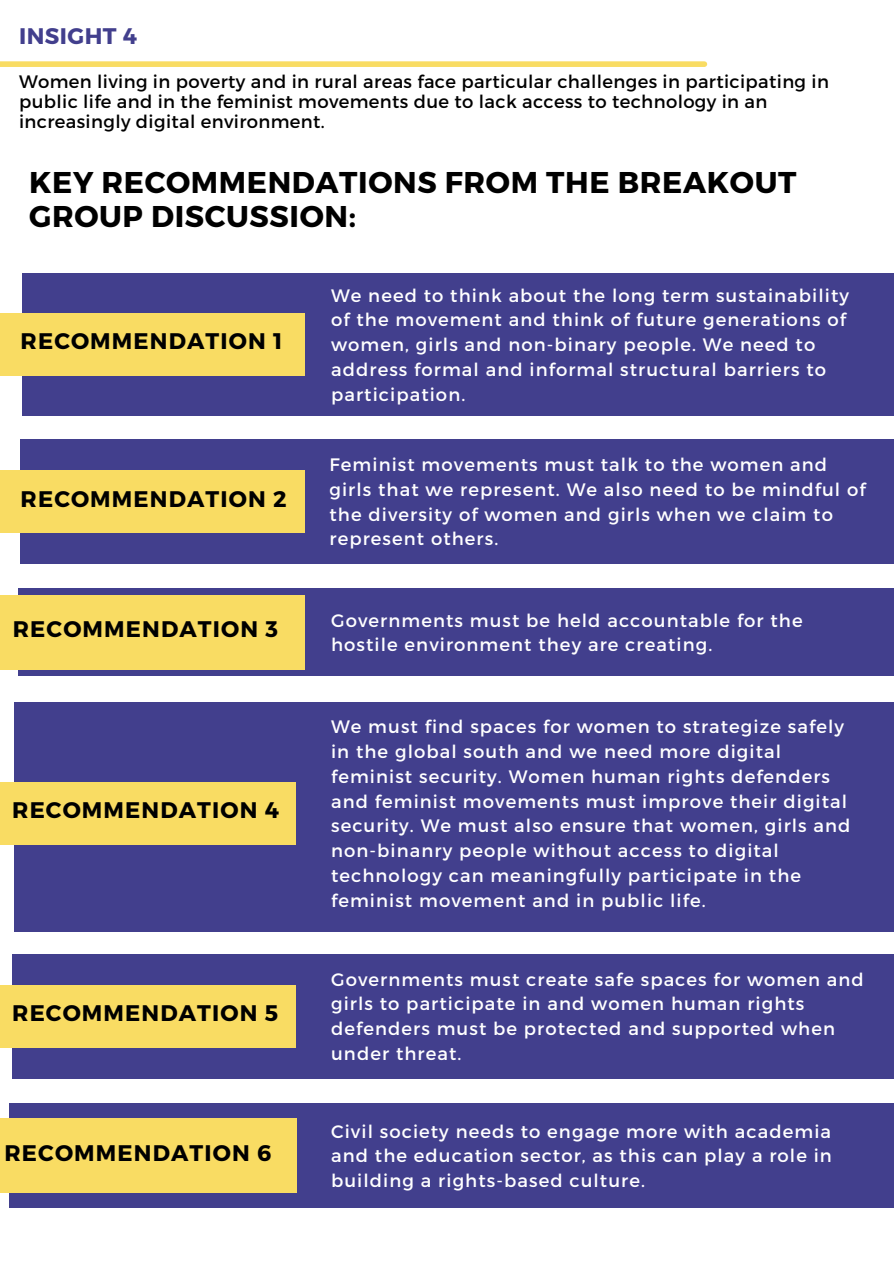
<style>
.page{position:relative;width:894px;height:1264px;background:#fff}
.page>*{position:absolute;margin:0;border:0;box-sizing:border-box;transform-origin:0 0}
.t1{font:700 30px "Montserrat";letter-spacing:.02em;color:#000}
.t2{font:700 22.5px "Montserrat";letter-spacing:.05em;color:#000}
.t3{font:700 22.5px "Montserrat";letter-spacing:.02em;color:#423f8d}
.t4{font:18px/24.8px "Montserrat";letter-spacing:.06em;color:#fff}
.t5{font:18px/20.2px "Montserrat";letter-spacing:.02em;color:#000}
</style>
<div class="page">
<div style="left:22px;top:273px;width:871px;height:143px;background:#423f8d"></div>
<div style="left:21px;top:439px;width:872px;height:124px;background:#423f8d"></div>
<div style="left:18px;top:588px;width:875px;height:88px;background:#423f8d"></div>
<div style="left:0;top:313px;width:304px;height:63px;background:#f9dc63"></div>
<div style="left:0;top:470px;width:304px;height:63px;background:#f9dc63"></div>
<div style="left:0;top:595px;width:305px;height:74px;background:#f9dc63"></div>
<div style="left:0;top:61px;width:704px;height:6px;background:#f9dc63"></div>
<div style="left:14px;top:702px;width:879px;height:229px;background:#423f8d"></div>
<div style="left:0;top:781px;width:296px;height:63px;background:#f9dc63"></div>
<div style="left:12px;top:954px;width:881px;height:124px;background:#423f8d"></div>
<div style="left:9px;top:1103px;width:884px;height:105px;background:#423f8d"></div>
<div style="left:0;top:985px;width:296px;height:63px;background:#f9dc63"></div>
<div style="left:0;top:1118px;width:296px;height:74px;background:#f9dc63"></div>
<p class="t3" style="left:19px;top:22px;width:119px">INSIGHT 4</p>
<p class="t5" style="left:19px;top:70px;width:811px">Women living in poverty and in rural areas face particular challenges in participating in public life and in the feminist movements due to lack access to technology in an increasingly digital environment.</p>
<p class="t1" style="left:29px;top:162px;width:768px">KEY RECOMMENDATIONS FROM THE BREAKOUT</p>
<p class="t1" style="left:29px;top:196px;width:328px">GROUP DISCUSSION:</p>
<p class="t2" style="left:21px;top:326px;width:263px">RECOMMENDATION 1</p>
<p class="t2" style="left:21px;top:484px;width:268px">RECOMMENDATION 2</p>
<p class="t2" style="left:13px;top:614px;width:267px">RECOMMENDATION 3</p>
<p class="t2" style="left:12px;top:795px;width:268px">RECOMMENDATION 4</p>
<p class="t2" style="left:12px;top:998px;width:267px">RECOMMENDATION 5</p>
<p class="t2" style="left:5px;top:1138px;width:268px">RECOMMENDATION 6</p>
<p class="t4" style="left:331px;top:282px;width:519px">We need to think about the long term sustainability of the movement and think of future generations of women, girls and non-binary people. We need to address formal and informal structural barriers to participation.</p>
<p class="t4" style="left:329px;top:451px;width:537px">Feminist movements must talk to the women and girls that we represent. We also need to be mindful of the diversity of women and girls when we claim to represent others.</p>
<p class="t4" style="left:331px;top:607px;width:473px">Governments must be held accountable for the hostile environment they are creating.</p>
<p class="t4" style="left:331px;top:713px;width:521px">We must find spaces for women to strategize safely in the global south and we need more digital feminist security. Women human rights defenders and feminist movements must improve their digital security. We must also ensure that women, girls and non-binanry people without access to digital technology can meaningfully participate in the feminist movement and in public life.</p>
<p class="t4" style="left:331px;top:965px;width:534px">Governments must create safe spaces for women and girls to participate in and women human rights defenders must be protected and supported when under threat.</p>
<p class="t4" style="left:331px;top:1117px;width:502px;text-align:justify">Civil society needs to engage more with academia and the education sector, as this can play a role in building a rights-based culture.</p>
</div>
